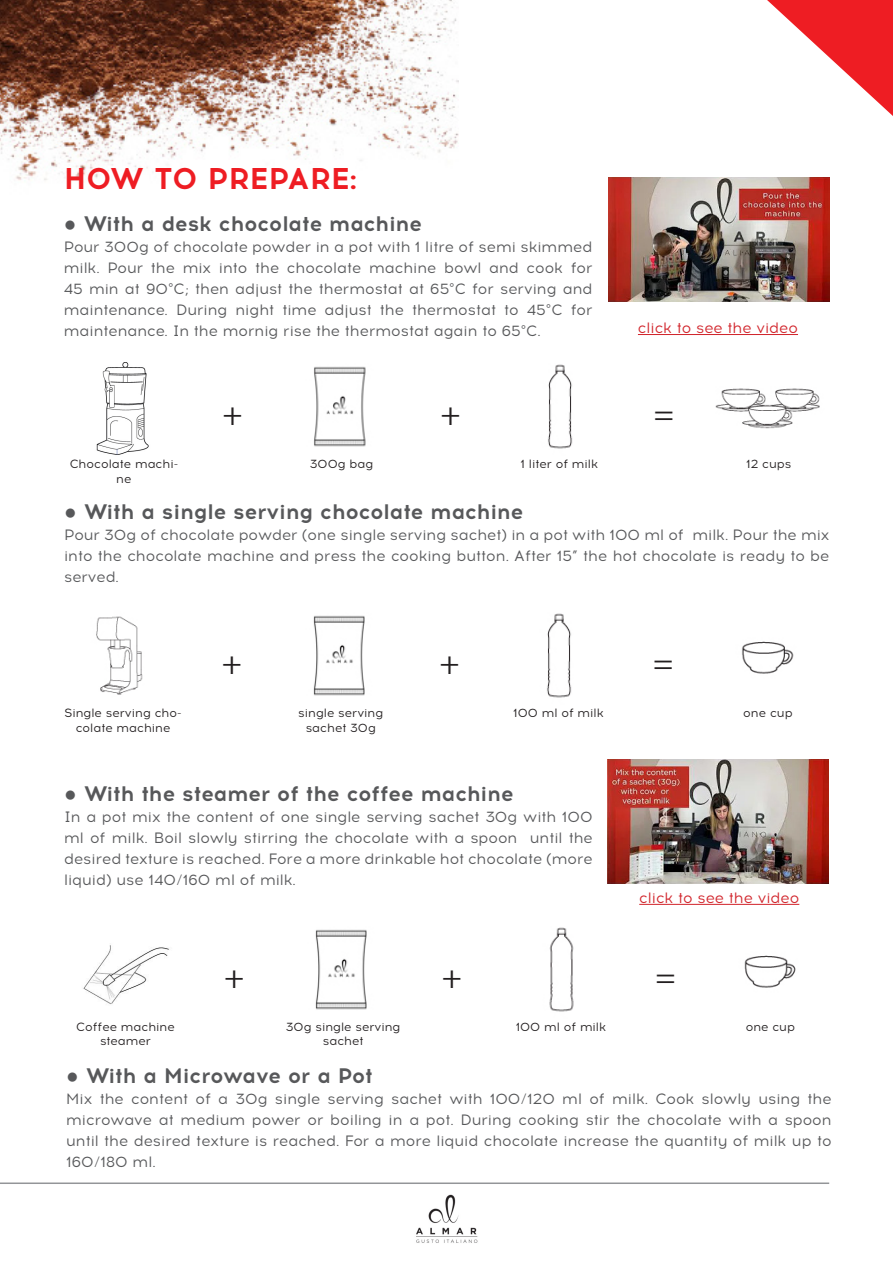
<style>
.page{position:relative;width:893px;height:1263px;background:#fff}
.page>*{position:absolute;margin:0;border:0;box-sizing:border-box;transform-origin:0 0}
.t1{font:36px "Minion Pro";color:#231f20}
.t2{font:700 30px "Acrom";color:#ee1d23}
.t3{font:700 21px "Acrom";color:#57585a}
.t4{font:15px/21px "Acrom";color:#57585a;text-align:justify}
.t5{font:15px "Acrom";color:#d1232a}
.t6{font:12px/14.4px "Acrom";color:#231f20;text-align:center}
.s1{font-family:"Helvetica"}
</style>
<div class="page">
<img style="left:0;top:0;width:458px;height:180px">
<svg style="left:767px;top:0;width:126px;height:116px"></svg>
<hr style="left:0;top:1182px;width:829px;height:2px;background:#939598">
<img style="left:416px;top:1194px;width:62px;height:49px">
<img style="left:96px;top:616px;width:47px;height:79px">
<img style="left:313px;top:615px;width:52px;height:81px">
<img style="left:547px;top:613px;width:25px;height:85px">
<img style="left:742px;top:641px;width:52px;height:33px">
<img style="left:83px;top:945px;width:86px;height:60px">
<img style="left:315px;top:929px;width:52px;height:81px">
<img style="left:549px;top:927px;width:25px;height:85px">
<img style="left:744px;top:955px;width:52px;height:33px">
<img style="left:96px;top:362px;width:53px;height:93px">
<img style="left:314px;top:366px;width:52px;height:81px">
<img style="left:548px;top:364px;width:25px;height:85px">
<img style="left:715px;top:388px;width:105px;height:41px">
<img style="left:608px;top:178px;width:221px;height:124px">
<hr style="left:638px;top:334px;width:160px;height:1px;background:#d1232a">
<img style="left:608px;top:760px;width:221px;height:124px">
<hr style="left:639px;top:904px;width:160px;height:1px;background:#d1232a">
<p class="t2" style="left:64px;top:158px;width:295px">HOW TO PREPARE:</p>
<p class="t3" style="left:64px;top:209px;width:360px"><span class="s1">●</span> With a desk chocolate machine</p>
<p class="t4" style="left:64px;top:237px;width:530px">Pour 300g of chocolate powder in a pot with 1 litre of semi skimmed milk. Pour the mix into the chocolate machine bowl and cook for 45 min at 90°C; then adjust the thermostat at 65°C for serving and maintenance. During night time adjust the thermostat to 45°C for maintenance. In the mornig rise the thermostat again to 65°C.</p>
<p class="t5" style="left:638px;top:318px;width:162px">click to see the video</p>
<p class="t1" style="left:222px;top:390px;width:22px">+</p>
<p class="t1" style="left:440px;top:390px;width:22px">+</p>
<p class="t1" style="left:654px;top:390px;width:22px">=</p>
<p class="t6" style="left:70px;top:457px;width:110px">Chocolate machi&shy;ne</p>
<p class="t6" style="left:310px;top:457px;width:65px">300g bag</p>
<p class="t6" style="left:521px;top:457px;width:79px">1 liter of milk</p>
<p class="t6" style="left:746px;top:457px;width:47px">12 cups</p>
<p class="t3" style="left:64px;top:497px;width:461px"><span class="s1">●</span> With a single serving chocolate machine</p>
<p class="t4" style="left:64px;top:525px;width:767px">Pour 30g of chocolate powder (one single serving sachet) in a pot with 100 ml of milk. Pour the mix into the chocolate machine and press the cooking button. After 15” the hot chocolate is ready to be served.</p>
<p class="t1" style="left:221px;top:639px;width:22px">+</p>
<p class="t1" style="left:439px;top:639px;width:22px">+</p>
<p class="t1" style="left:653px;top:639px;width:22px">=</p>
<p class="t6" style="left:65px;top:706px;width:119px">Single serving cho&shy;colate machine</p>
<p class="t6" style="left:298px;top:706px;width:87px">single serving sachet 30g</p>
<p class="t6" style="left:513px;top:706px;width:92px">100 ml of milk</p>
<p class="t6" style="left:743px;top:706px;width:51px">one cup</p>
<p class="t3" style="left:64px;top:779px;width:451px"><span class="s1">●</span> With the steamer of the coffee machine</p>
<p class="t4" style="left:64px;top:807px;width:530px">In a pot mix the content of one single serving sachet 30g with 100 ml of milk. Boil slowly stirring the chocolate with a spoon until the desired texture is reached. Fore a more drinkable hot chocolate (more liquid) use 140/160 ml of milk.</p>
<p class="t5" style="left:639px;top:888px;width:162px">click to see the video</p>
<p class="t1" style="left:224px;top:952px;width:22px">+</p>
<p class="t1" style="left:442px;top:952px;width:22px">+</p>
<p class="t1" style="left:655px;top:952px;width:22px">=</p>
<p class="t6" style="left:76px;top:1020px;width:100px">Coffee machine steamer</p>
<p class="t6" style="left:286px;top:1020px;width:116px">30g single serving sachet</p>
<p class="t6" style="left:516px;top:1020px;width:92px">100 ml of milk</p>
<p class="t6" style="left:746px;top:1020px;width:51px">one cup</p>
<p class="t3" style="left:66px;top:1061px;width:308px"><span class="s1">●</span> With a Microwave or a Pot</p>
<p class="t4" style="left:66px;top:1089px;width:767px">Mix the content of a 30g single serving sachet with 100/120 ml of milk. Cook slowly using the microwave at medium power or boiling in a pot. During cooking stir the chocolate with a spoon until the desired texture is reached. For a more liquid chocolate increase the quantity of milk up to 160/180 ml.</p>
</div>
